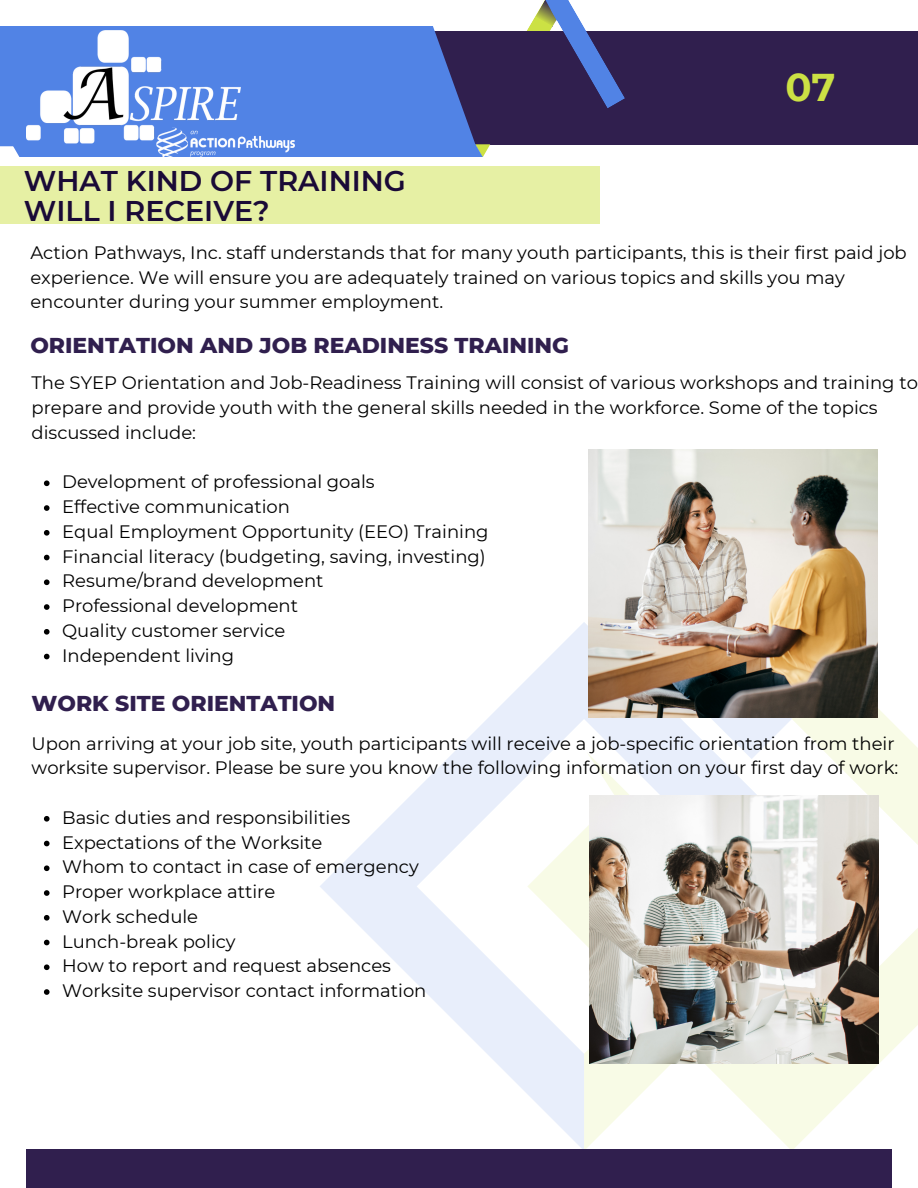
<style>
.page{position:relative;width:918px;height:1188px;background:#fff}
.page>*{position:absolute;margin:0;border:0;box-sizing:border-box;transform-origin:0 0}
.t1{font:700 38.7px "Montserrat";color:#cce144}
.t2{font:600 28.5px/29.2px "Montserrat";color:#1a0a37}
.t3{font:800 21.9px "Montserrat";color:#301f4e}
.t4{font:18px/24.8px "Montserrat";color:#000}
</style>
<div class="page">
<svg style="left:320px;top:679px;width:207px;height:414px"></svg>
<svg style="left:527px;top:622px;width:391px;height:529px"></svg>
<div style="left:411px;top:31px;width:507px;height:113px;background:#301f4e"></div>
<svg style="left:12px;top:0;width:613px;height:157px"></svg>
<svg style="left:0;top:26px;width:476px;height:120px;background:#4f7bd7"></svg>
<div style="left:26px;top:1149px;width:865px;height:39px;background:#301f4e"></div>
<img style="left:26px;top:30px;width:268px;height:127px">
<svg style="left:44px;top:480px;width:6px;height:6px"></svg>
<svg style="left:44px;top:505px;width:6px;height:6px"></svg>
<svg style="left:44px;top:530px;width:6px;height:6px"></svg>
<svg style="left:44px;top:555px;width:6px;height:5px"></svg>
<svg style="left:44px;top:579px;width:6px;height:6px"></svg>
<svg style="left:44px;top:604px;width:6px;height:6px"></svg>
<svg style="left:44px;top:629px;width:6px;height:6px"></svg>
<svg style="left:44px;top:654px;width:6px;height:5px"></svg>
<img style="left:588px;top:449px;width:289px;height:268px">
<svg style="left:44px;top:816px;width:6px;height:6px"></svg>
<svg style="left:44px;top:841px;width:6px;height:5px"></svg>
<svg style="left:44px;top:865px;width:6px;height:6px"></svg>
<svg style="left:44px;top:890px;width:6px;height:6px"></svg>
<svg style="left:44px;top:915px;width:6px;height:6px"></svg>
<svg style="left:44px;top:940px;width:6px;height:5px"></svg>
<svg style="left:44px;top:964px;width:6px;height:6px"></svg>
<svg style="left:44px;top:989px;width:6px;height:6px"></svg>
<img style="left:589px;top:796px;width:289px;height:267px">
<div style="left:0;top:166px;width:600px;height:58px;background:#e6f0a4"></div>
<p class="t2" style="left:24px;top:166px;width:384px">WHAT KIND OF TRAINING<br>WILL I RECEIVE?</p>
<p class="t1" style="left:785px;top:63px;width:52px">07</p>
<p class="t4" style="left:30px;top:240px;width:878px">Action Pathways, Inc. staff understands that for many youth participants, this is their first paid job experience. We will ensure you are adequately trained on various topics and skills you may encounter during your summer employment.</p>
<p class="t3" style="left:30px;top:332px;width:540px">ORIENTATION AND JOB READINESS TRAINING</p>
<p class="t4" style="left:32px;top:371px;width:888px">The SYEP Orientation and Job-Readiness Training will consist of various workshops and training to prepare and provide youth with the general skills needed in the workforce. Some of the topics discussed include:</p>
<p class="t4" style="left:62px;top:470px;width:314px">Development of professional goals</p>
<h1 class="t4" style="left:62px;top:494px;width:229px">Effective communication</h1>
<p class="t4" style="left:62px;top:519px;width:428px">Equal Employment Opportunity (EEO) Training</p>
<h2 class="t4" style="left:62px;top:544px;width:425px">Financial literacy (budgeting, saving, investing)</h2>
<p class="t4" style="left:62px;top:569px;width:263px">Resume/brand development</p>
<p class="t4" style="left:62px;top:593px;width:237px">Professional development</p>
<p class="t4" style="left:62px;top:618px;width:225px">Quality customer service</p>
<p class="t4" style="left:62px;top:643px;width:174px">Independent living</p>
<p class="t3" style="left:32px;top:690px;width:305px">WORK SITE ORIENTATION</p>
<p class="t4" style="left:32px;top:731px;width:868px">Upon arriving at your job site, youth participants will receive a job-specific orientation from their worksite supervisor. Please be sure you know the following information on your first day of work:</p>
<p class="t4" style="left:62px;top:805px;width:290px">Basic duties and responsibilities</p>
<p class="t4" style="left:62px;top:830px;width:262px">Expectations of the Worksite</p>
<p class="t4" style="left:62px;top:855px;width:358px">Whom to contact in case of emergency</p>
<p class="t4" style="left:62px;top:879px;width:215px">Proper workplace attire</p>
<h2 class="t4" style="left:62px;top:904px;width:138px">Work schedule</h2>
<p class="t4" style="left:62px;top:929px;width:175px">Lunch-break policy</p>
<p class="t4" style="left:62px;top:954px;width:330px">How to report and request absences</p>
<p class="t4" style="left:62px;top:978px;width:366px">Worksite supervisor contact information</p>
</div>
